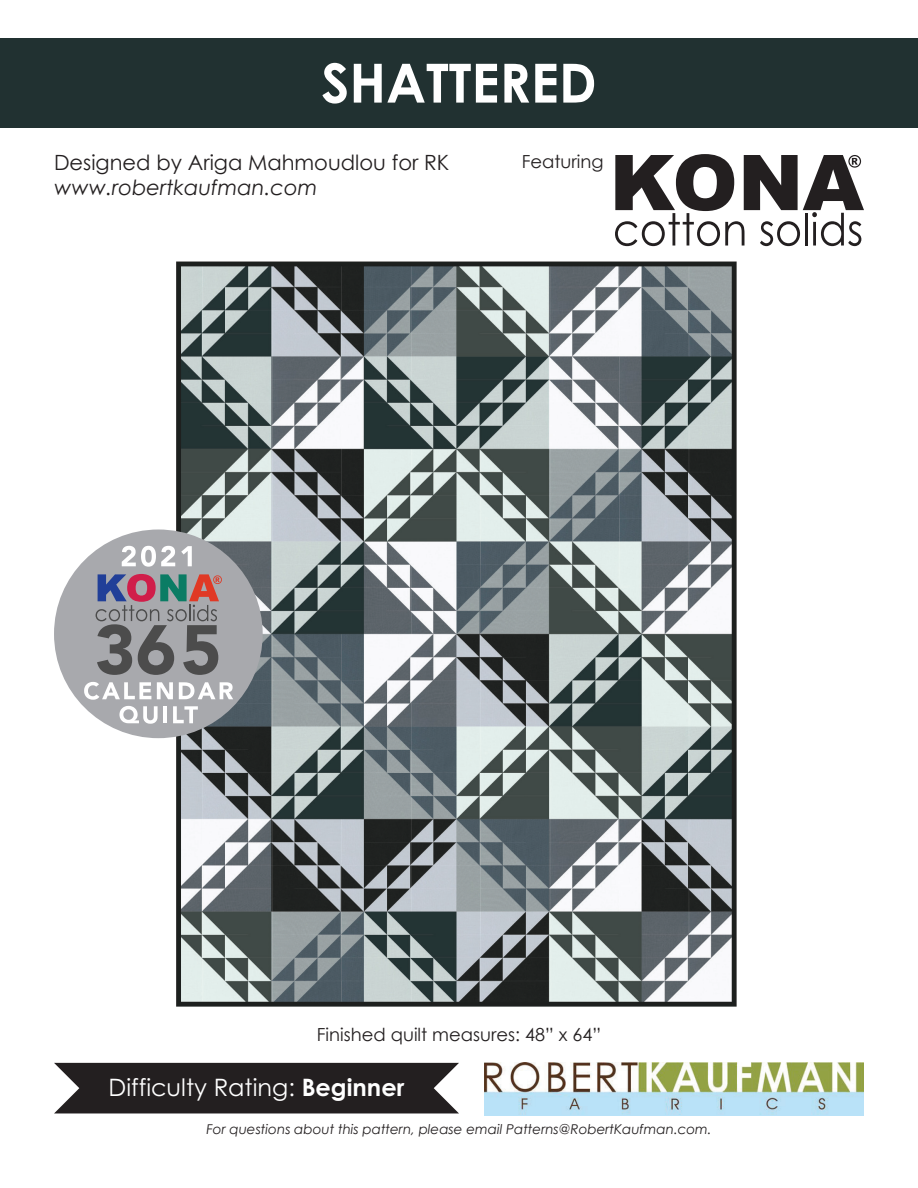
<style>
.page{position:relative;width:918px;height:1188px;background:#fff}
.page>*{position:absolute;margin:0;border:0;box-sizing:border-box;transform-origin:0 0}
.t1{font:700 67.5px "Century Gothic";color:#fff}
.t2{font:700 54px "Century Gothic";color:#fff}
.t3{font:24px "Century Gothic";color:#fff}
.t4{font:21px "Century Gothic";color:#231f20}
.t5{font:italic 21px "Century Gothic";color:#231f20}
.t6{font:18px "Century Gothic";color:#231f20}
.t7{font:italic 13.5px "Century Gothic";color:#231f20}
.s1{font-weight:700}
</style>
<div class="page">
<div style="left:54px;top:1063px;width:405px;height:50px;background:#231f20"></div>
<div style="left:0;top:38px;width:918px;height:90px;background:#213131"></div>
<img style="left:484px;top:1063px;width:379px;height:52px">
<img style="left:176px;top:261px;width:560px;height:746px">
<svg style="left:615px;top:154px;width:249px;height:92px"></svg>
<div style="left:54px;top:530px;width:209px;height:208px;background:#a8a9ad;border-radius:50%"></div>
<svg style="left:96px;top:574px;width:126px;height:101px"></svg>
<svg style="left:122px;top:546px;width:53px;height:21px"></svg>
<svg style="left:181px;top:546px;width:11px;height:20px"></svg>
<svg style="left:84px;top:682px;width:67px;height:18px"></svg>
<svg style="left:157px;top:682px;width:16px;height:17px"></svg>
<svg style="left:179px;top:682px;width:54px;height:17px"></svg>
<svg style="left:119px;top:706px;width:39px;height:18px"></svg>
<hr style="left:163px;top:706px;width:4px;height:17px;background:#fff">
<svg style="left:173px;top:706px;width:25px;height:17px"></svg>
<h1 class="t1" style="left:290px;top:27px;width:334px">Just Kisses</h1>
<h2 class="t2" style="left:321px;top:42px;width:277px">SHATTERED</h2>
<h3 class="t4" style="left:54px;top:148px;width:397px">Designed by Ariga Mahmoudlou for RK</h3>
<h3 class="t5" style="left:54px;top:173px;width:265px">www.robertkaufman.com</h3>
<h3 class="t6" style="left:522px;top:148px;width:83px">Featuring</h3>
<h3 class="t6" style="left:317px;top:1022px;width:286px">Finished quilt measures: 48” x 64”</h3>
<h3 class="t3" style="left:109px;top:1070px;width:297px">Difficulty Rating: <span class="s1">Beginner</span></h3>
<p class="t7" style="left:206px;top:1120px;width:507px">For questions about this pattern, please email Patterns@RobertKaufman.com.</p>
</div>
